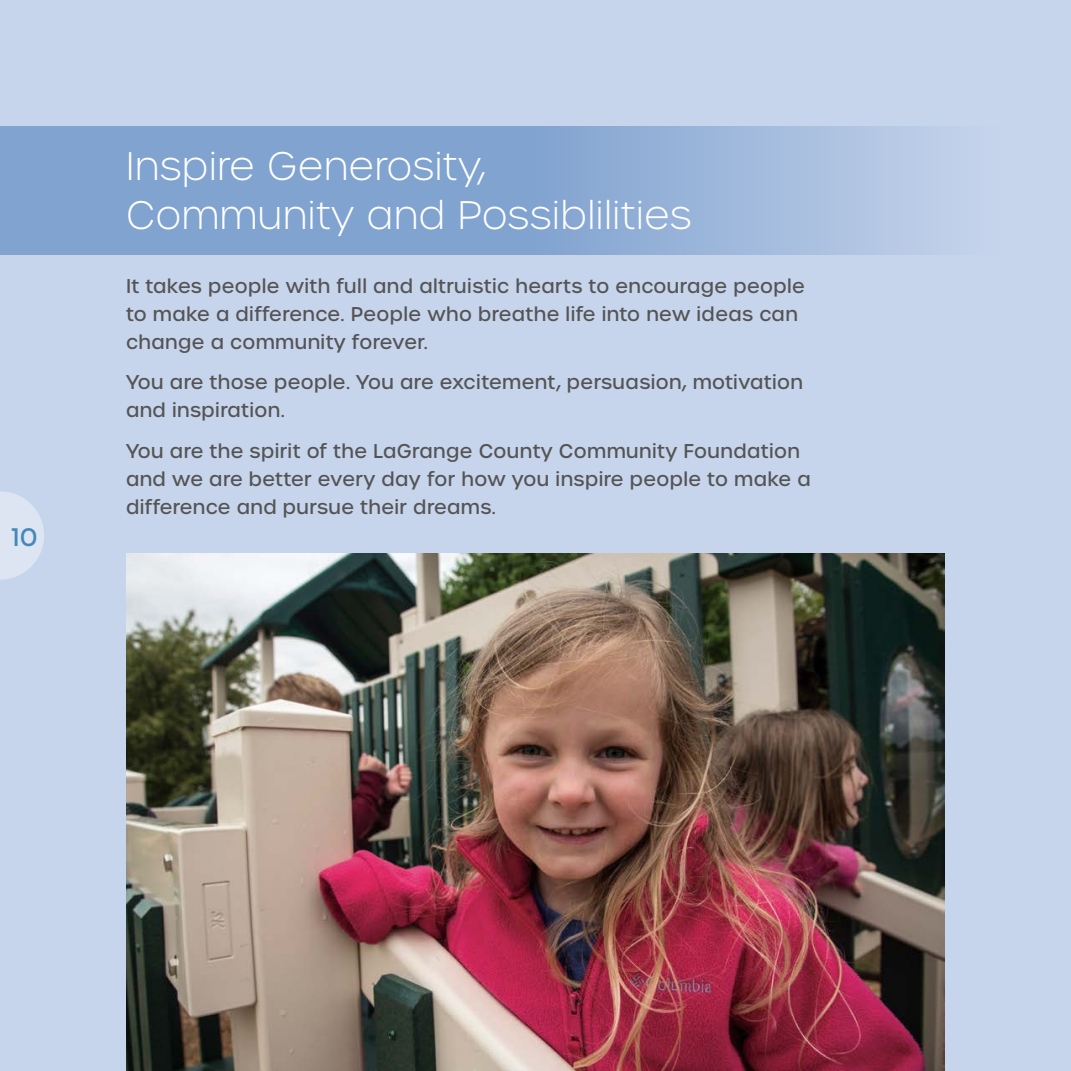
<style>
.page{position:relative;width:1071px;height:1071px;background:#c7d5ec}
.page>*{position:absolute;margin:0;border:0;box-sizing:border-box;transform-origin:0 0}
.t1{font:200 38.5px/49px "Urbane";letter-spacing:.02em;color:#fff}
.t2{font:500 24.5px "Urbane";color:#4488b9}
.t3{font:500 19.25px/28px "Urbane";letter-spacing:.02em;color:#545455}
</style>
<div class="page">
<img style="left:126px;top:553px;width:819px;height:518px">
<svg style="left:0;top:126px;width:930px;height:129px;background:#8dacd4"></svg>
<svg style="left:0;top:491px;width:44px;height:89px"></svg>
<p class="t2" style="left:11px;top:521px;width:28px">10</p>
<h1 class="t1" style="left:126px;top:142px;width:567px">Inspire Generosity,<br>Community and Possiblilities</h1>
<p class="t3" style="left:126px;top:272px;width:680px">It takes people with full and altruistic hearts to encourage people to make a difference. People who breathe life into new ideas can change a community forever.</p>
<p class="t3" style="left:126px;top:369px;width:678px">You are those people. You are excitement, persuasion, motivation and inspiration.</p>
<p class="t3" style="left:126px;top:437px;width:686px">You are the spirit of the LaGrange County Community Foundation and we are better every day for how you inspire people to make a difference and pursue their dreams.</p>
</div>
